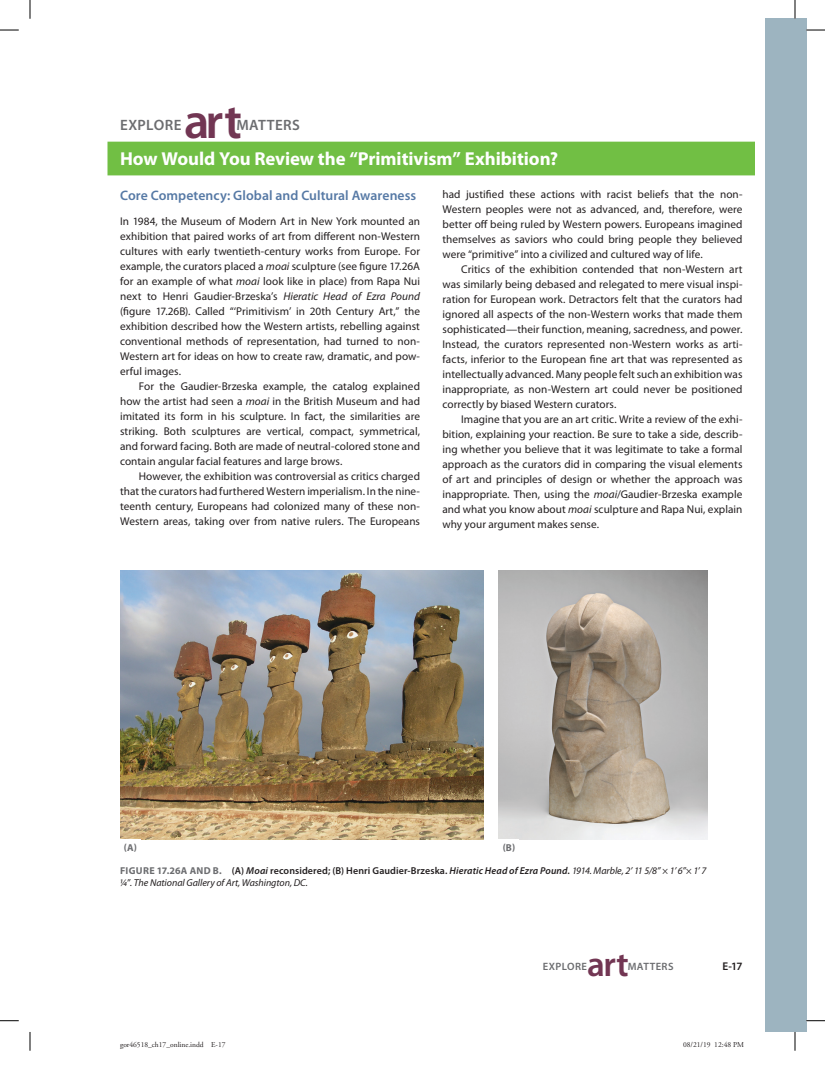
<style>
.page{position:relative;width:825px;height:1077px;background:#fff}
.page>*{position:absolute;margin:0;border:0;box-sizing:border-box;transform-origin:0 0}
.FET_FT7_art{font:600 50px "Myriad Pro";color:#723653}
.t1{font:600 35px "Myriad Pro";color:#723653}
.FET_FT7{font:700 18.75px "Myriad Pro";letter-spacing:-.005em;color:#fff}
.FET_FT7_EX{font:600 15px "Myriad Pro";letter-spacing:.03em;color:#6c6d70}
.H1_FT7{font:600 13.75px "Myriad Pro";color:#5679a5}
.PI_FT7{font:11.25px/15px "Myriad Pro";color:#231f20;text-align:justify}
.P_FT7{font:11.25px/15px "Myriad Pro";letter-spacing:.005em;color:#231f20;text-align:justify}
.t2{font:600 11.25px "Myriad Pro";color:#231f20}
.t3{font:600 10.62px "Myriad Pro";letter-spacing:.04em;color:#6c6d70}
.FC{font:italic 10px/12.5px "Myriad Pro";letter-spacing:-.005em;color:#231f20}
.FGN_Callout{font:700 10px "Myriad Pro";color:#6c6d70}
.t4{font:7.5px "Adobe Garamond Pro";color:#231f20}
.s1{font-style:italic}
.s2{font-weight:700;font-style:normal;color:#6c6d70}
.s3{font-weight:600;font-style:normal}
.s4{font-weight:600}
</style>
<div class="page">
<div style="left:765px;top:19px;width:41px;height:1012px;background:#9db4c0"></div>
<div style="left:108px;top:142px;width:647px;height:33px;background:#71bf44"></div>
<img style="left:499px;top:571px;width:208px;height:268px">
<img style="left:120px;top:570px;width:364px;height:269px">
<svg style="left:0;top:29px;width:19px;height:2px"></svg>
<svg style="left:806px;top:29px;width:19px;height:2px"></svg>
<svg style="left:0;top:1020px;width:19px;height:1px"></svg>
<svg style="left:806px;top:1019px;width:19px;height:2px"></svg>
<svg style="left:29px;top:0;width:2px;height:19px"></svg>
<svg style="left:29px;top:1032px;width:2px;height:18px"></svg>
<svg style="left:794px;top:0;width:2px;height:19px"></svg>
<svg style="left:794px;top:1031px;width:2px;height:19px"></svg>
<p class="FET_FT7_art" style="left:184px;top:93px;width:59px">art</p>
<p class="FET_FT7_EX" style="left:120px;top:117px;width:63px">EXPLORE</p>
<p class="FET_FT7_EX" style="left:236px;top:117px;width:65px">MATTERS</p>
<p class="FET_FT7" style="left:120px;top:147px;width:440px">How Would You Review the “Primitivism” Exhibition?</p>
<p class="H1_FT7" style="left:120px;top:187px;width:298px">Core Competency: Global and Cultural Awareness</p>
<p class="P_FT7" style="left:120px;top:213px;width:302px">In 1984, the Museum of Modern Art in New York mounted an exhibition that paired works of art from different non-Western cultures with early twentieth-century works from Europe. For example, the curators placed a <span class="s1">moai</span> sculpture (see figure 17.26A for an example of what <span class="s1">moai</span> look like in place) from Rapa Nui next to Henri Gaudier-Brzeska’s <span class="s1">Hieratic Head of Ezra Pound </span>(figure 17.26B). Called “‘Primitivism’ in 20th Century Art,” the exhibition described how the Western artists, rebelling against conventional methods of representation, had turned to non-Western art for ideas on how to create raw, dramatic, and pow&shy;erful images.</p>
<p class="PI_FT7" style="left:120px;top:378px;width:302px;text-indent:19px">For the Gaudier-Brzeska example, the catalog explained how the artist had seen a <span class="s1">moai</span> in the British Museum and had imitated its form in his sculpture. In fact, the similarities are striking. Both sculptures are vertical, compact, symmetrical, and forward facing. Both are made of neutral-colored stone and contain angular facial features and large brows.</p>
<p class="PI_FT7" style="left:120px;top:468px;width:302px;text-indent:19px">However, the exhibition was controversial as critics charged that the curators had furthered Western imperialism. In the nine&shy;teenth century, Europeans had colonized many of these non-Western areas, taking over from native rulers. The Europeans</p>
<p class="PI_FT7" style="left:442px;top:186px;width:302px">had justified these actions with racist beliefs that the non-Western peoples were not as advanced, and, therefore, were better off being ruled by Western powers. Europeans imagined themselves as saviors who could bring people they believed were “primitive” into a civilized and cultured way of life.</p>
<p class="PI_FT7" style="left:442px;top:262px;width:302px;text-indent:19px">Critics of the exhibition contended that non-Western art was similarly being debased and relegated to mere visual inspi&shy;ration for European work. Detractors felt that the curators had ignored all aspects of the non-Western works that made them sophisticated—their function, meaning, sacredness, and power.<br>Instead, the curators represented non-Western works as arti&shy;facts, inferior to the European fine art that was represented as intellectually advanced. Many people felt such an exhibition was inappropriate, as non-Western art could never be positioned correctly by biased Western curators.</p>
<p class="PI_FT7" style="left:442px;top:412px;width:302px;text-indent:19px">Imagine that you are an art critic. Write a review of the exhi&shy;bition, explaining your reaction. Be sure to take a side, describ&shy;ing whether you believe that it was legitimate to take a formal approach as the curators did in comparing the visual elements of art and principles of design or whether the approach was inappropriate. Then, using the <span class="s1">moai</span>/Gaudier-Brzeska example and what you know about <span class="s1">moai</span> sculpture and Rapa Nui, explain why your argument makes sense.</p>
<p class="FGN_Callout" style="left:124px;top:840px;width:15px">(A)</p>
<p class="FGN_Callout" style="left:503px;top:840px;width:14px">(B)</p>
<p class="FC" style="left:120px;top:864px;width:588px"><span class="s2">FIGURE 17.26A AND B.</span> <span class="s3">(A)</span> <span class="s4">Moai</span> <span class="s3">reconsidered; (B) Henri Gaudier-Brzeska.</span> <span class="s4">Hieratic Head of Ezra Pound</span><span class="s3">.</span> 1914. Marble, 2’ 11 5/8” × 1’ 6”× 1’ 7 ¼”. The National Gallery of Art, Washington, DC.</p>
<p class="t3" style="left:543px;top:960px;width:46px">EXPLORE</p>
<h2 class="t1" style="left:587px;top:944px;width:43px">art</h2>
<p class="t3" style="left:628px;top:960px;width:47px">MATTERS</p>
<p class="t2" style="left:722px;top:960px;width:22px">E-17</p>
<p class="t4" style="left:120px;top:1039px;width:107px">gor46518_ch17_online.indd E-17</p>
<p class="t4" style="left:683px;top:1039px;width:62px">08/21/19 12:48 PM</p>
</div>
